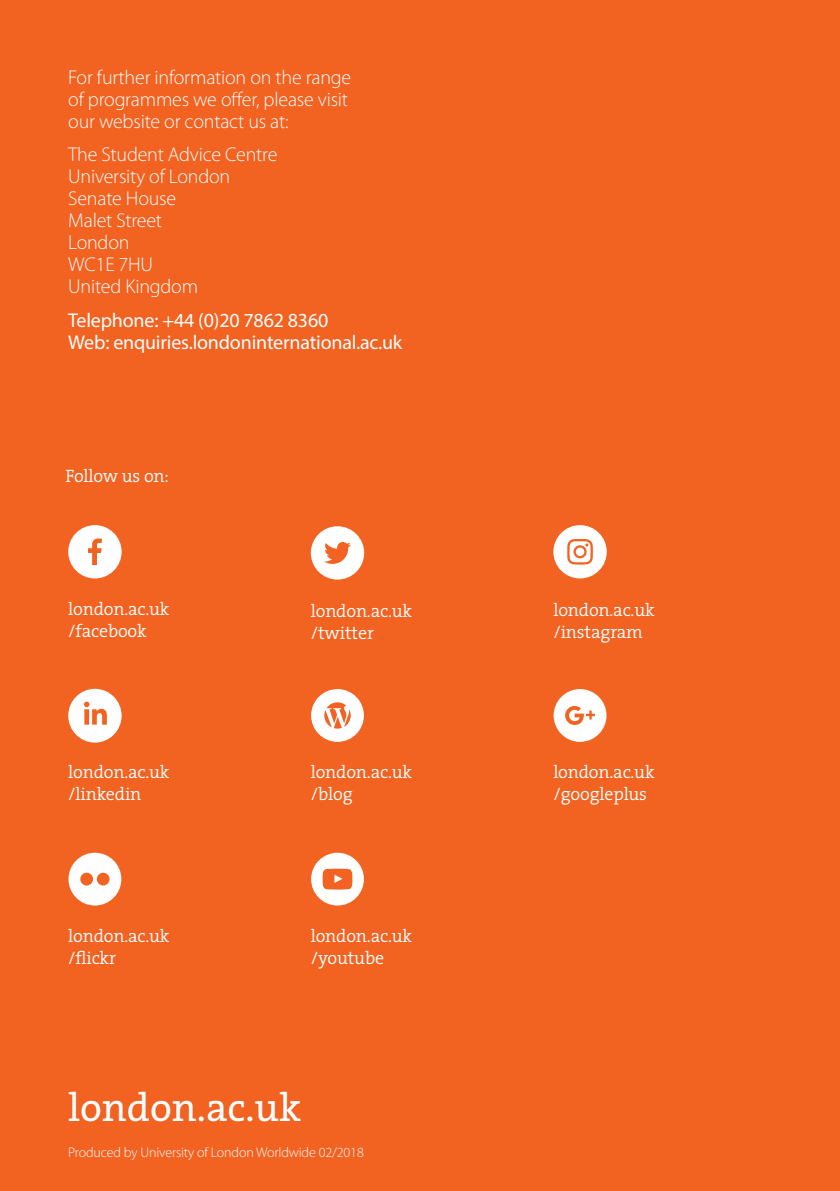
<style>
.page{position:relative;width:840px;height:1191px;background:#fff}
.page>*{position:absolute;margin:0;border:0;box-sizing:border-box;transform-origin:0 0}
.t1{font:40px "The Serif";color:#fff}
.t2{font:300 20px/22px "Myriad Pro";letter-spacing:-.01em;color:#fff}
.t3{font:20px/22px "Myriad Pro";letter-spacing:-.01em;color:#fff}
.t4{font:300 18px/22px "The Serif";letter-spacing:-.01em;color:#fff}
.t5{font:300 14px "Myriad Pro";letter-spacing:-.01em;color:#fff}
</style>
<div class="page">
<div style="left:0;top:0;width:839px;height:1191px;background:#f26221"></div>
<svg style="left:68px;top:525px;width:53px;height:53px"></svg>
<svg style="left:310px;top:526px;width:54px;height:53px"></svg>
<svg style="left:553px;top:525px;width:53px;height:53px"></svg>
<svg style="left:68px;top:689px;width:53px;height:53px"></svg>
<svg style="left:311px;top:689px;width:53px;height:53px"></svg>
<svg style="left:553px;top:689px;width:53px;height:53px"></svg>
<svg style="left:68px;top:852px;width:53px;height:53px"></svg>
<svg style="left:311px;top:852px;width:53px;height:53px"></svg>
<p class="t2" style="left:68px;top:66px;width:284px">For further information on the range of programmes we offer, please visit our website or contact us at:</p>
<p class="t2" style="left:68px;top:143px;width:211px">The Student Advice Centre<br>University of London<br>Senate House<br>Malet Street<br>London<br>WC1E 7HU<br>United Kingdom</p>
<p class="t3" style="left:68px;top:309px;width:335px">Telephone: +44 (0)20 7862 8360<br>Web: enquiries.londoninternational.ac.uk</p>
<p class="t4" style="left:65px;top:464px;width:105px">Follow us on:</p>
<p class="t4" style="left:68px;top:597px;width:103px">london.ac.uk /facebook</p>
<p class="t4" style="left:68px;top:760px;width:103px">london.ac.uk /linkedin</p>
<p class="t4" style="left:310px;top:600px;width:103px">london.ac.uk /twitter</p>
<p class="t4" style="left:553px;top:599px;width:103px">london.ac.uk /instagram</p>
<p class="t4" style="left:310px;top:760px;width:103px">london.ac.uk /blog</p>
<p class="t4" style="left:553px;top:760px;width:103px">london.ac.uk /googleplus</p>
<p class="t4" style="left:68px;top:924px;width:103px">london.ac.uk /flickr</p>
<p class="t4" style="left:310px;top:924px;width:103px">london.ac.uk /youtube</p>
<h1 class="t1" style="left:68px;top:1074px;width:234px">london.ac.uk</h1>
<p class="t5" style="left:68px;top:1144px;width:297px">Produced by University of London Worldwide 02/2018</p>
</div>
